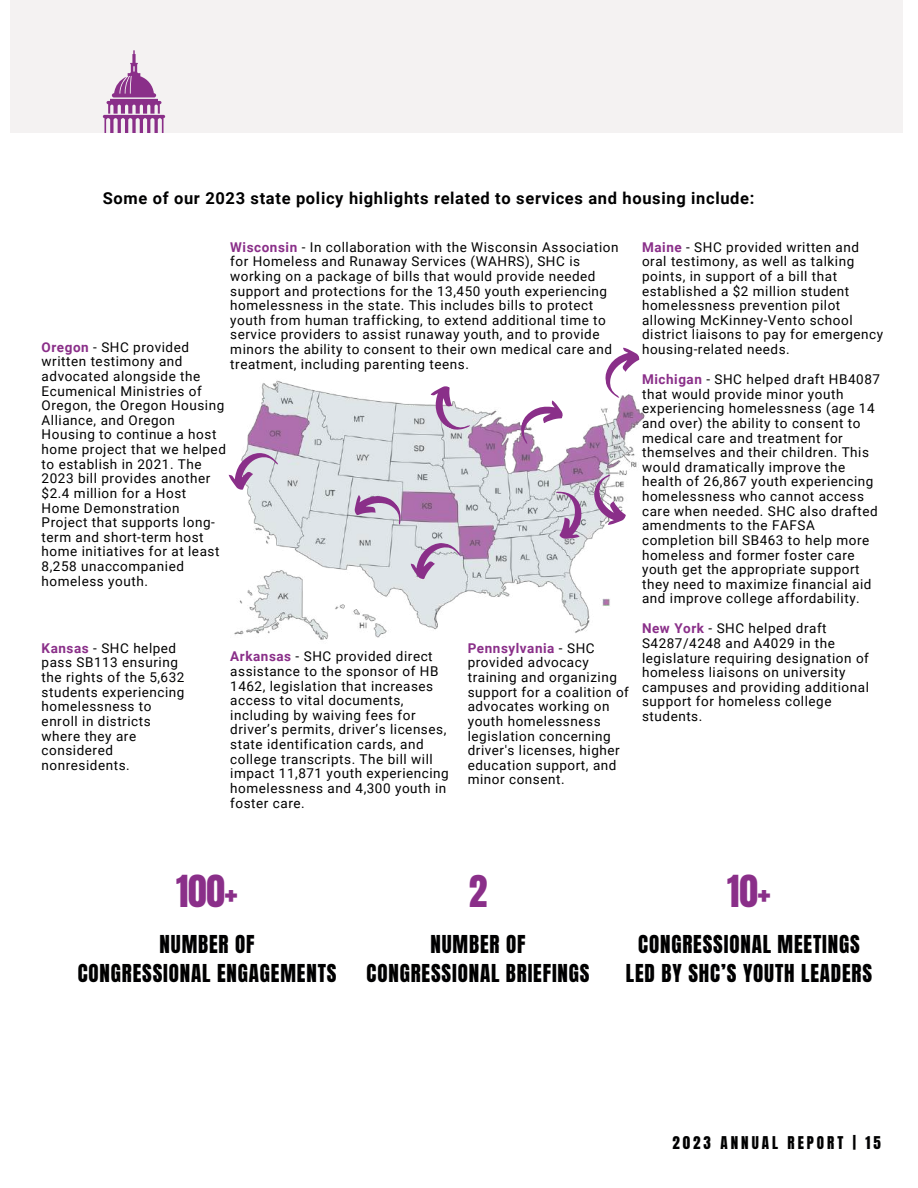
<style>
.page{position:relative;width:918px;height:1188px;background:#fff}
.page>*{position:absolute;margin:0;border:0;box-sizing:border-box;transform-origin:0 0}
.t1{font:37.5px "Anton";color:#8a2f89}
.t2{font:21px/29.2px "Anton";letter-spacing:.04em;color:#000001;text-align:center}
.t3{font:700 16.5px "Roboto";letter-spacing:.04em;color:#000001}
.t4{font:15px "Anton";letter-spacing:.2em;color:#000001}
.t5{font:13.5px/14.7px "Roboto";letter-spacing:.04em;color:#000001}
.s1{font-weight:700;color:#8a2f89}
</style>
<div class="page">
<div style="left:10px;top:0;width:892px;height:133px;background:#f4f2f2"></div>
<svg style="left:103px;top:50px;width:62px;height:83px"></svg>
<img style="left:228px;top:380px;width:417px;height:260px">
<svg style="left:229px;top:453px;width:49px;height:37px"></svg>
<svg style="left:348px;top:480px;width:113px;height:100px;background:#cdc2d4"></svg>
<svg style="left:421px;top:381px;width:60px;height:55px"></svg>
<svg style="left:601px;top:347px;width:43px;height:52px"></svg>
<svg style="left:516px;top:394px;width:50px;height:58px"></svg>
<svg style="left:536px;top:472px;width:99px;height:74px"></svg>
<p class="t3" style="left:103px;top:188px;width:653px">Some of our 2023 state policy highlights related to services and housing include:</p>
<p class="t5" style="left:230px;top:240px;width:390px"><span class="s1">Wisconsin</span> - In collaboration with the Wisconsin Association for Homeless and Runaway Services (WAHRS), SHC is working on a package of bills that would provide needed support and protections for the 13,450 youth experiencing homelessness in the state. This includes bills to protect youth from human trafficking, to extend additional time to service providers to assist runaway youth, and to provide minors the ability to consent to their own medical care and treatment, including parenting teens.</p>
<p class="t5" style="left:642px;top:240px;width:243px"><span class="s1">Maine</span> - SHC provided written and oral testimony, as well as talking points, in support of a bill that established a $2 million student homelessness prevention pilot allowing McKinney-Vento school district liaisons to pay for emergency housing-related needs.</p>
<p class="t5" style="left:642px;top:372px;width:239px"><span class="s1">Michigan</span> - SHC helped draft HB4087 that would provide minor youth experiencing homelessness (age 14 and over) the ability to consent to medical care and treatment for themselves and their children. This would dramatically improve the health of 26,867 youth experiencing homelessness who cannot access care when needed. SHC also drafted amendments to the FAFSA completion bill SB463 to help more homeless and former foster care youth get the appropriate support they need to maximize financial aid and improve college affordability.</p>
<p class="t5" style="left:642px;top:621px;width:228px"><span class="s1">New York</span> - SHC helped draft<br>S4287/4248 and A4029 in the legislature requiring designation of homeless liaisons on university campuses and providing additional support for homeless college students.</p>
<p class="t5" style="left:42px;top:340px;width:186px"><span class="s1">Oregon</span> - SHC provided written testimony and advocated alongside the<br>Ecumenical Ministries of<br>Oregon, the Oregon Housing<br>Alliance, and Oregon<br>Housing to continue a host home project that we helped to establish in 2021. The<br>2023 bill provides another $2.4 million for a Host<br>Home Demonstration<br>Project that supports long&shy;term and short-term host home initiatives for at least<br>8,258 unaccompanied homeless youth.</p>
<p class="t5" style="left:42px;top:641px;width:144px"><span class="s1">Kansas</span> - SHC helped pass SB113 ensuring the rights of the 5,632 students experiencing homelessness to enroll in districts where they are considered nonresidents.</p>
<p class="t5" style="left:468px;top:641px;width:163px"><span class="s1">Pennsylvania</span> - SHC provided advocacy training and organizing support for a coalition of advocates working on youth homelessness legislation concerning driver's licenses, higher education support, and minor consent.</p>
<p class="t5" style="left:230px;top:649px;width:220px"><span class="s1">Arkansas</span> - SHC provided direct assistance to the sponsor of HB<br>1462, legislation that increases access to vital documents, including by waiving fees for driver’s permits, driver’s licenses, state identification cards, and college transcripts. The bill will impact 11,871 youth experiencing homelessness and 4,300 youth in foster care.</p>
<h1 class="t1" style="left:176px;top:864px;width:63px">100+</h1>
<h2 class="t2" style="left:78px;top:929px;width:260px">NUMBER OF<br>CONGRESSIONAL ENGAGEMENTS</h2>
<h1 class="t1" style="left:469px;top:864px;width:20px">2</h1>
<h2 class="t2" style="left:367px;top:929px;width:225px">NUMBER OF<br>CONGRESSIONAL BRIEFINGS</h2>
<h1 class="t1" style="left:727px;top:864px;width:45px">10+</h1>
<h2 class="t2" style="left:626px;top:929px;width:248px">CONGRESSIONAL MEETINGS<br>LED BY SHC’S YOUTH LEADERS</h2>
<p class="t4" style="left:672px;top:1132px;width:210px">2023 ANNUAL REPORT | 15</p>
</div>
